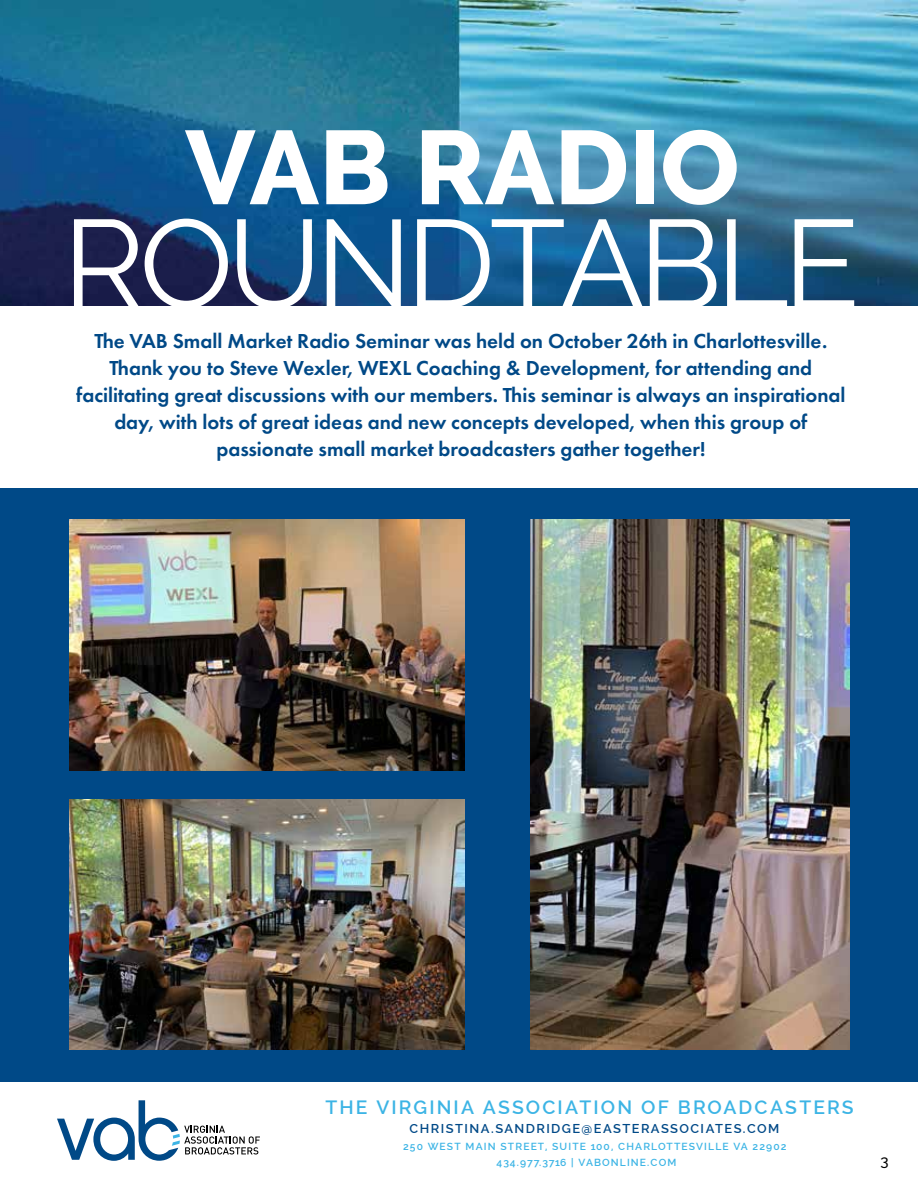
<style>
.page{position:relative;width:918px;height:1188px;background:#fff}
.page>*{position:absolute;margin:0;border:0;box-sizing:border-box;transform-origin:0 0}
.t1{font:125.1px "Raleway";letter-spacing:-.05em;color:#fff}
.t2{font:800 104.25px "Raleway";color:#fff}
.t3{font:600 21px/27px "Futura PT";color:#004987;text-align:center}
.t4{font:600 19.2px "Raleway";letter-spacing:.11em;color:#3cb4e5}
.t5{font:500 15px "Raleway";color:#000}
.t6{font:600 12.9px "Raleway";letter-spacing:.11em;color:#004987}
.t7{font:600 10.35px/16.6px "Raleway";letter-spacing:.11em;color:#3cb4e5}
</style>
<div class="page">
<img style="left:0;top:1px;width:918px;height:304px">
<div style="left:0;top:488px;width:918px;height:594px;background:#004987"></div>
<svg style="left:57px;top:1100px;width:203px;height:61px"></svg>
<img style="left:69px;top:520px;width:395px;height:250px">
<img style="left:530px;top:520px;width:320px;height:530px">
<img style="left:69px;top:799px;width:395px;height:251px">
<h2 class="t2" style="left:185px;top:108px;width:556px">VAB RADIO</h2>
<h1 class="t1" style="left:63px;top:191px;width:799px">ROUNDTABLE</h1>
<p class="t3" style="left:76px;top:327px;width:771px">The VAB Small Market Radio Seminar was held on October 26th in Charlottesville.<br>Thank you to Steve Wexler, WEXL Coaching &amp; Development, for attending and facilitating great discussions with our members. This seminar is always an inspirational day, with lots of great ideas and new concepts developed, when this group of passionate small market broadcasters gather together!</p>
<p class="t4" style="left:325px;top:1096px;width:530px">THE VIRGINIA ASSOCIATION OF BROADCASTERS</p>
<p class="t6" style="left:409px;top:1121px;width:371px">CHRISTINA.SANDRIDGE@EASTERASSOCIATES.COM</p>
<p class="t7" style="left:496px;top:1138px;width:292px;text-indent:-93px">250 WEST MAIN STREET, SUITE 100, CHARLOTTESVILLE VA 22902<br>434.977.3716 | VABONLINE.COM</p>
<p class="t5" style="left:881px;top:1152px;width:10px">3</p>
</div>
